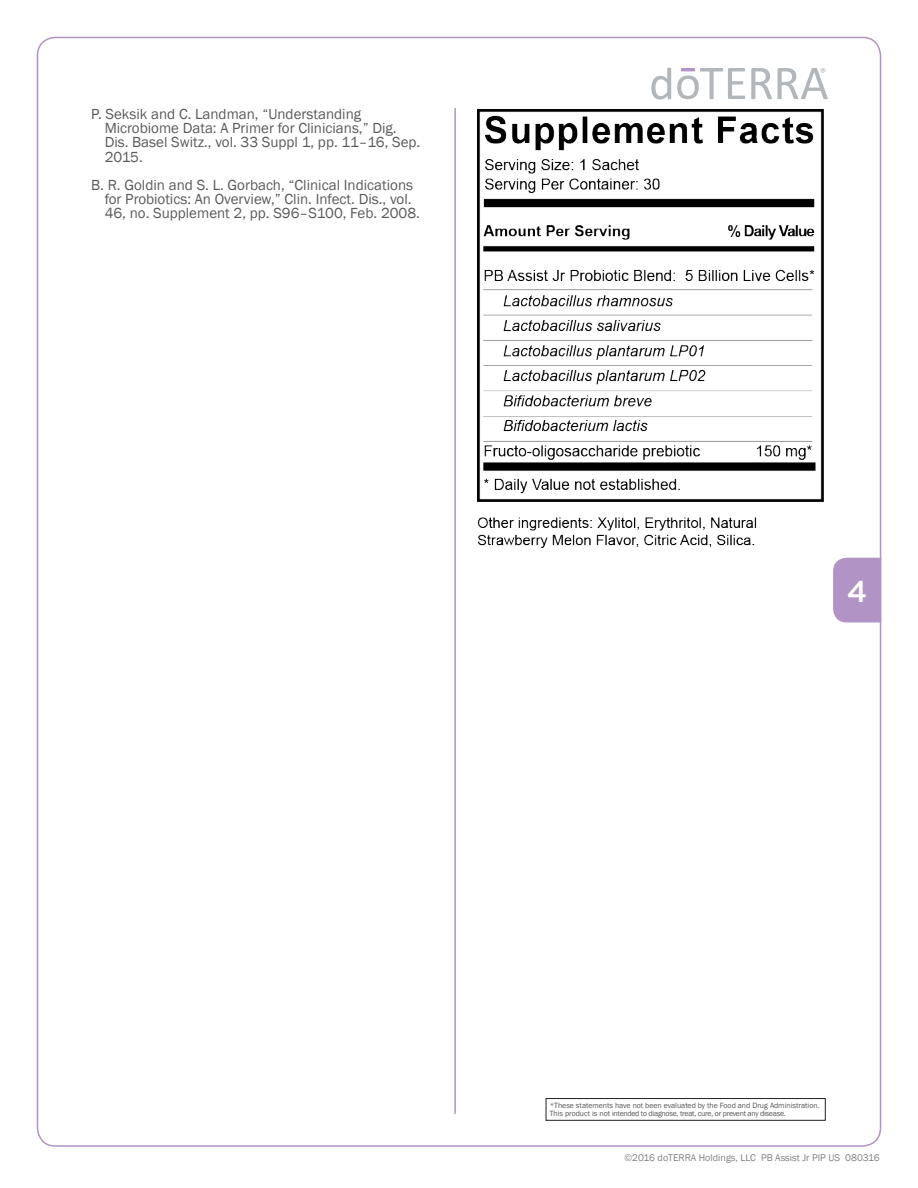
<style>
.page{position:relative;width:918px;height:1188px;background:#fff}
.page>*{position:absolute;margin:0;border:0;box-sizing:border-box;transform-origin:0 0}
.t1{font:500 30px "Gotham";color:#fff}
.t2{font:15px/14.4px "Franklin Gothic";color:#5a5a5d}
.t3{font:10.05px "Franklin Gothic";color:#808285}
.t4{font:7.8px/8.6px "Franklin Gothic";color:#57585a}
</style>
<div class="page">
<div style="left:833px;top:558px;width:48px;height:64px;background:#b194c5"></div>
<hr style="left:454px;top:108px;width:2px;height:1006px;background:#b194c5">
<svg style="left:751px;top:68px;width:21px;height:31px"></svg>
<svg style="left:677px;top:68px;width:68px;height:31px"></svg>
<svg style="left:651px;top:68px;width:20px;height:32px"></svg>
<svg style="left:778px;top:68px;width:50px;height:31px"></svg>
<div style="left:546px;top:1098px;width:279px;height:22px;border:1px solid #231f20"></div>
<img style="left:477px;top:110px;width:347px;height:438px">
<p class="t2" style="left:105px;top:107px;width:317px;text-indent:-14px">P. Seksik and C. Landman, “Understanding Microbiome Data: A Primer for Clinicians,” Dig.<br>Dis. Basel Switz., vol. 33 Suppl 1, pp. 11–16, Sep.<br>2015.</p>
<p class="t2" style="left:105px;top:178px;width:317px;text-indent:-14px">B. R. Goldin and S. L. Gorbach, “Clinical Indications for Probiotics: An Overview,” Clin. Infect. Dis., vol.<br>46, no. Supplement 2, pp. S96–S100, Feb. 2008.</p>
<h1 class="t1" style="left:847px;top:572px;width:22px">4</h1>
<p class="t4" style="left:550px;top:1101px;width:271px">*These statements have not been evaluated by the Food and Drug Administration.<br>This product is not intended to diagnose, treat, cure, or prevent any disease.</p>
<p class="t3" style="left:624px;top:1151px;width:257px">©2016 doTERRA Holdings, LLC PB Assist Jr PIP US 080316</p>
</div>
